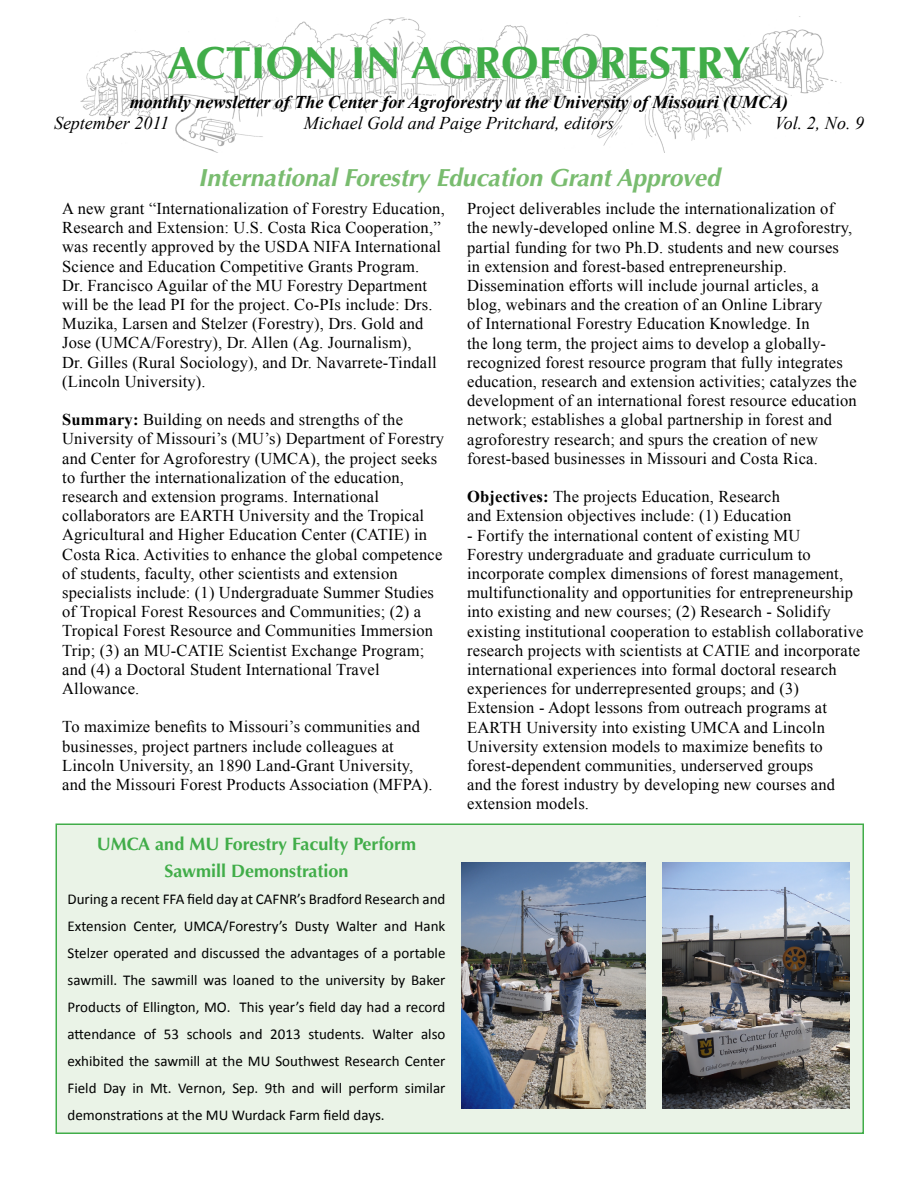
<style>
.page{position:relative;width:918px;height:1188px;background:#fff}
.page>*{position:absolute;margin:0;border:0;box-sizing:border-box;transform-origin:0 0}
.t1{font:700 45px "Optima";color:#41ad49}
.t2{font:italic 700 24.75px "Optima";letter-spacing:-.005em;color:#79bc6f}
.t3{font:italic 700 18px "Times New Roman";color:#000}
.t4{font:italic 18px "Times New Roman";color:#000}
.t5{font:700 18px/27px "Optima";color:#41ad49;text-align:center}
.t6{font:16.5px/19.2px "Times New Roman";letter-spacing:.01em;color:#000}
.t7{font:15px/27px "Calibri";color:#000;text-align:justify}
.s1{font-weight:700}
</style>
<div class="page">
<img style="left:80px;top:16px;width:762px;height:137px">
<div style="left:56px;top:824px;width:808px;height:310px;background:#eaf3e7;border:2px solid #41ad49"></div>
<img style="left:663px;top:862px;width:186px;height:247px">
<img style="left:461px;top:862px;width:185px;height:247px">
<h1 class="t1" style="left:168px;top:36px;width:584px">ACTION IN AGROFORESTRY</h1>
<p class="t3" style="left:130px;top:89px;width:660px">monthly newsletter of The Center for Agroforestry at the University of Missouri (UMCA)</p>
<p class="t4" style="left:304px;top:110px;width:312px">Michael Gold and Paige Pritchard, editors</p>
<h2 class="t2" style="left:198px;top:163px;width:523px">International Forestry Education Grant Approved</h2>
<p class="t4" style="left:54px;top:111px;width:117px">September 2011</p>
<p class="t4" style="left:775px;top:111px;width:91px">Vol. 2, No. 9</p>
<p class="t6" style="left:62px;top:199px;width:384px">A new grant “Internationalization of Forestry Education, Research and Extension: U.S. Costa Rica Cooperation,” was recently approved by the USDA NIFA International Science and Education Competitive Grants Program.<br>Dr. Francisco Aguilar of the MU Forestry Department will be the lead PI for the project. Co-PIs include: Drs.<br>Muzika, Larsen and Stelzer (Forestry), Drs. Gold and Jose (UMCA/Forestry), Dr. Allen (Ag. Journalism),<br>Dr. Gilles (Rural Sociology), and Dr. Navarrete-Tindall (Lincoln University).</p>
<p class="t6" style="left:62px;top:410px;width:383px"><span class="s1">Summary:</span> Building on needs and strengths of the University of Missouri’s (MU’s) Department of Forestry and Center for Agroforestry (UMCA), the project seeks to further the internationalization of the education, research and extension programs. International collaborators are EARTH University and the Tropical Agricultural and Higher Education Center (CATIE) in Costa Rica. Activities to enhance the global competence of students, faculty, other scientists and extension specialists include: (1) Undergraduate Summer Studies of Tropical Forest Resources and Communities; (2) a Tropical Forest Resource and Communities Immersion Trip; (3) an MU-CATIE Scientist Exchange Program; and (4) a Doctoral Student International Travel Allowance.</p>
<p class="t6" style="left:62px;top:717px;width:372px">To maximize benefits to Missouri’s communities and businesses, project partners include colleagues at Lincoln University, an 1890 Land-Grant University, and the Missouri Forest Products Association (MFPA).</p>
<p class="t5" style="left:97px;top:831px;width:321px">UMCA and MU Forestry Faculty Perform<br>Sawmill Demonstration</p>
<p class="t7" style="left:68px;top:886px;width:380px">During a recent FFA field day at CAFNR’s Bradford Research and Extension Center, UMCA/Forestry’s Dusty Walter and Hank Stelzer operated and discussed the advantages of a portable sawmill. The sawmill was loaned to the university by Baker Products of Ellington, MO. This year’s field day had a record attendance of 53 schools and 2013 students. Walter also exhibited the sawmill at the MU Southwest Research Center Field Day in Mt. Vernon, Sep. 9th and will perform similar demonstrations at the MU Wurdack Farm field days.</p>
<p class="t6" style="left:467px;top:199px;width:391px">Project deliverables include the internationalization of the newly-developed online M.S. degree in Agroforestry, partial funding for two Ph.D. students and new courses<br>in extension and forest-based entrepreneurship.<br>Dissemination efforts will include journal articles, a blog, webinars and the creation of an Online Library<br>of International Forestry Education Knowledge. In<br>the long term, the project aims to develop a globally&shy;recognized forest resource program that fully integrates education, research and extension activities; catalyzes the development of an international forest resource education network; establishes a global partnership in forest and agroforestry research; and spurs the creation of new forest-based businesses in Missouri and Costa Rica.</p>
<p class="t6" style="left:467px;top:487px;width:326px"><span class="s1">Objectives:</span> The projects Education, Research and Extension objectives include: (1) Education</p>
<p class="t6" style="left:467px;top:525px;width:398px">- Fortify the international content of existing MU<br>Forestry undergraduate and graduate curriculum to incorporate complex dimensions of forest management, multifunctionality and opportunities for entrepreneurship into existing and new courses; (2) Research - Solidify existing institutional cooperation to establish collaborative research projects with scientists at CATIE and incorporate international experiences into formal doctoral research experiences for underrepresented groups; and (3)<br>Extension - Adopt lessons from outreach programs at EARTH University into existing UMCA and Lincoln University extension models to maximize benefits to forest-dependent communities, underserved groups<br>and the forest industry by developing new courses and extension models.</p>
</div>
